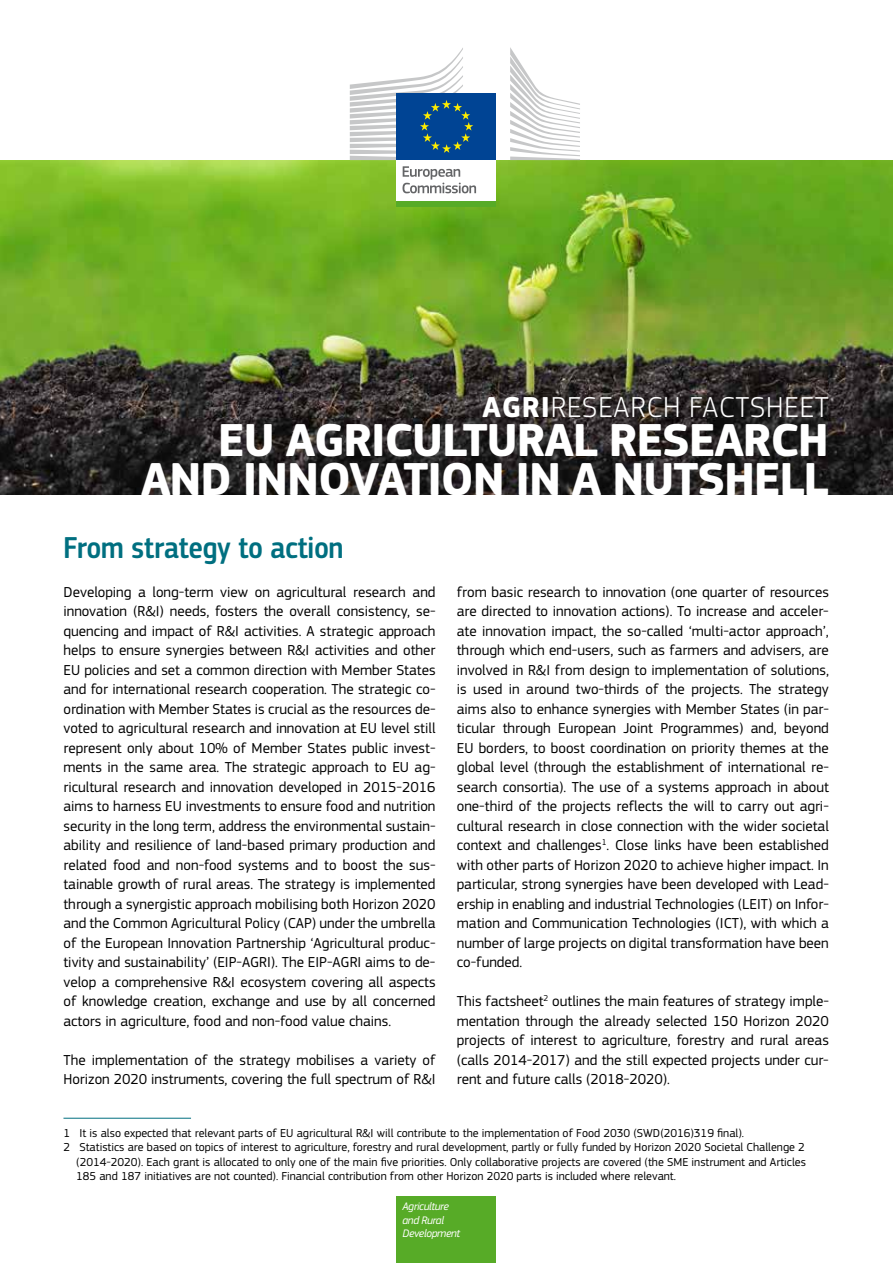
<style>
.page{position:relative;width:893px;height:1263px;background:#fff}
.page>*{position:absolute;margin:0;border:0;box-sizing:border-box;transform-origin:0 0}
.t1{font:700 48px/39px "EC Square Sans Pro";letter-spacing:-.025em;color:#fff;text-align:right}
.t2{font:500 31.5px "EC Square Sans Cond Pro";color:#006f80}
.t3{font:300 30px "EC Square Sans Pro";letter-spacing:.03em;color:#fff}
.t4{font:15px/19.5px "EC Square Sans Pro";color:#000;text-align:justify}
.t5{font:12px "EC Square Sans Pro";color:#000}
.t6{font:italic 11.4px/13.6px "EC Square Sans Pro";letter-spacing:-.03em;color:#fff}
.s1{font-weight:700}
</style>
<div class="page">
<div style="left:397px;top:1196px;width:99px;height:67px;background:#57ab27"></div>
<img style="left:0;top:160px;width:893px;height:335px">
<div style="left:397px;top:158px;width:99px;height:44px;background:#fff"></div>
<div style="left:397px;top:94px;width:99px;height:66px;background:#004494"></div>
<svg style="left:350px;top:48px;width:123px;height:112px"></svg>
<svg style="left:510px;top:47px;width:70px;height:113px"></svg>
<svg style="left:402px;top:166px;width:74px;height:27px"></svg>
<div style="left:397px;top:201px;width:99px;height:6px;background:#57ab27"></div>
<hr style="left:63px;top:1118px;width:128px;height:1px;background:#006f80">
<h3 class="t3" style="left:482px;top:390px;width:348px"><span class="s1">AGRI</span>RESEARCH FACTSHEET</h3>
<h1 class="t1" style="left:141px;top:422px;width:689px">EU AGRICULTURAL RESEARCH<br>AND INNOVATION IN A NUTSHELL</h1>
<h2 class="t2" style="left:63px;top:529px;width:281px">From strategy to action</h2>
<p class="t4" style="left:63px;top:582px;width:374px">Developing a long-term view on agricultural research and innovation (R&amp;I) needs, fosters the overall consistency, se&shy;quencing and impact of R&amp;I activities. A strategic approach helps to ensure synergies between R&amp;I activities and other EU policies and set a common direction with Member States and for international research cooperation. The strategic co&shy;ordination with Member States is crucial as the resources de&shy;voted to agricultural research and innovation at EU level still represent only about 10% of Member States public invest&shy;ments in the same area. The strategic approach to EU ag&shy;ricultural research and innovation developed in 2015-2016 aims to harness EU investments to ensure food and nutrition security in the long term, address the environmental sustain&shy;ability and resilience of land-based primary production and related food and non-food systems and to boost the sus&shy;tainable growth of rural areas. The strategy is implemented through a synergistic approach mobilising both Horizon 2020 and the Common Agricultural Policy (CAP) under the umbrella of the European Innovation Partnership ‘Agricultural produc&shy;tivity and sustainability’ (EIP-AGRI). The EIP-AGRI aims to de&shy;velop a comprehensive R&amp;I ecosystem covering all aspects of knowledge creation, exchange and use by all concerned actors in agriculture, food and non-food value chains.</p>
<p class="t4" style="left:63px;top:1050px;width:374px">The implementation of the strategy mobilises a variety of<br>Horizon 2020 instruments, covering the full spectrum of R&amp;I</p>
<p class="t4" style="left:457px;top:582px;width:374px">from basic research to innovation (one quarter of resources are directed to innovation actions). To increase and acceler&shy;ate innovation impact, the so-called ‘multi-actor approach’, through which end-users, such as farmers and advisers, are involved in R&amp;I from design to implementation of solutions, is used in around two-thirds of the projects. The strategy aims also to enhance synergies with Member States (in par&shy;ticular through European Joint Programmes) and, beyond EU borders, to boost coordination on priority themes at the global level (through the establishment of international re&shy;search consortia). The use of a systems approach in about one-third of the projects reflects the will to carry out agri&shy;cultural research in close connection with the wider societal context and challenges<sup>1</sup>. Close links have been established with other parts of Horizon 2020 to achieve higher impact. In particular, strong synergies have been developed with Lead&shy;ership in enabling and industrial Technologies (LEIT) on Infor&shy;mation and Communication Technologies (ICT), with which a number of large projects on digital transformation have been co-funded.</p>
<p class="t4" style="left:457px;top:991px;width:374px">This factsheet<sup>2</sup> outlines the main features of strategy imple&shy;mentation through the already selected 150 Horizon 2020 projects of interest to agriculture, forestry and rural areas (calls 2014-2017) and the still expected projects under cur&shy;rent and future calls (2018-2020).</p>
<p class="t5" style="left:63px;top:1126px;width:682px">1 It is also expected that relevant parts of EU agricultural R&amp;I will contribute to the implementation of Food 2030 (SWD(2016)319 final).</p>
<p class="t5" style="left:63px;top:1140px;width:743px">2 Statistics are based on topics of interest to agriculture, forestry and rural development, partly or fully funded by Horizon 2020 Societal Challenge 2</p>
<p class="t5" style="left:76px;top:1155px;width:731px">(2014-2020). Each grant is allocated to only one of the main five priorities. Only collaborative projects are covered (the SME instrument and Articles</p>
<p class="t5" style="left:76px;top:1169px;width:601px">185 and 187 initiatives are not counted). Financial contribution from other Horizon 2020 parts is included where relevant.</p>
<p class="t6" style="left:402px;top:1199px;width:59px">Agriculture and Rural<br>Development</p>
</div>
